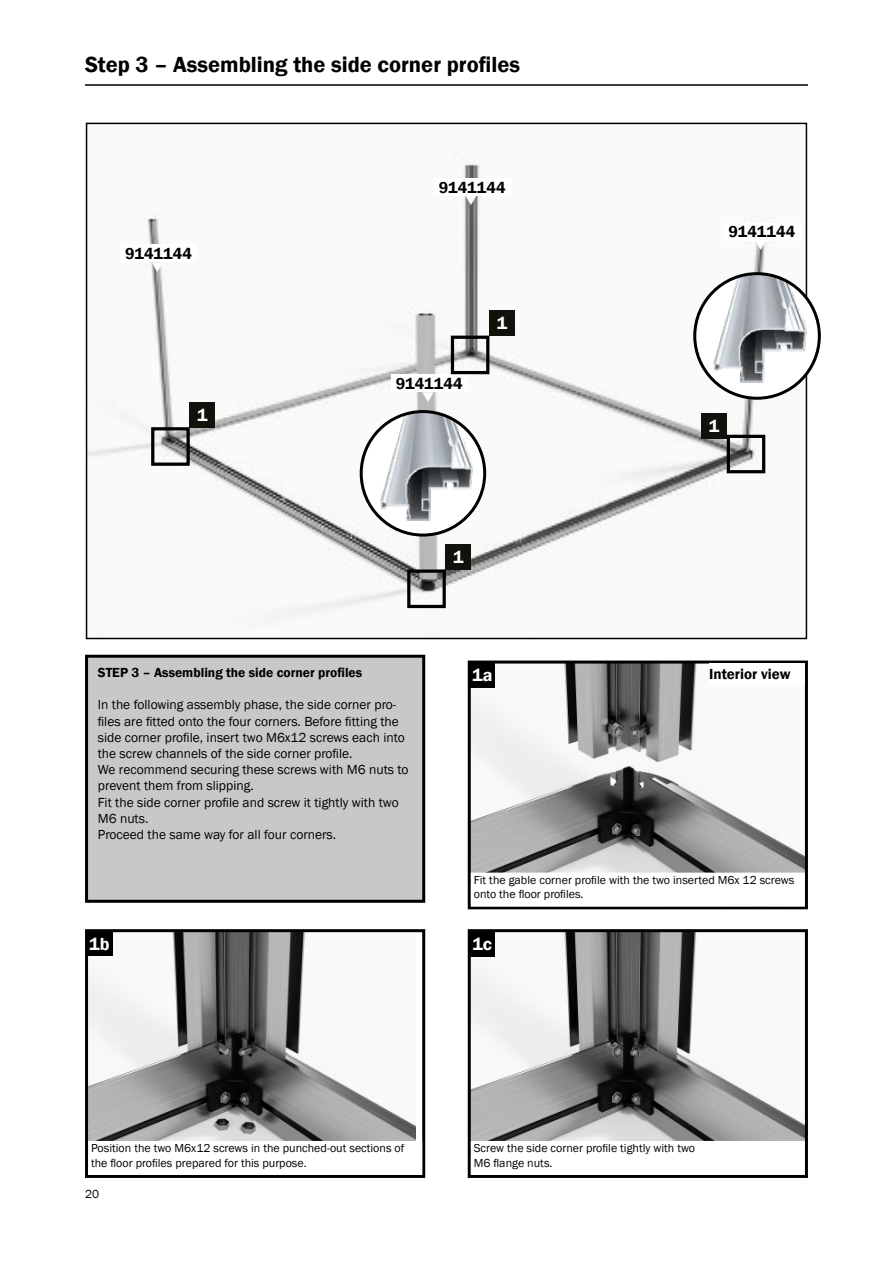
<style>
.page{position:relative;width:893px;height:1263px;background:#fff}
.page>*{position:absolute;margin:0;border:0;box-sizing:border-box;transform-origin:0 0}
.t1{font:600 22.5px "Franklin Gothic";color:#000}
.t2{font:600 18px "Franklin Gothic";color:#fff}
.t3{font:600 17.85px "Franklin Gothic";color:#fff}
.t4{font:600 16.2px "Franklin Gothic";letter-spacing:.01em;color:#000}
.t5{font:600 15px "Franklin Gothic";color:#020203}
.t6{font:13.5px/16.2px "Franklin Gothic";color:#000}
.t7{font:600 13.5px "Franklin Gothic";color:#000}
.t8{font:12px/14.4px "Franklin Gothic";color:#000}
</style>
<div class="page">
<hr style="left:85px;top:84px;width:723px;height:2px;background:#000">
<img style="left:89px;top:933px;width:326px;height:208px">
<div style="left:85px;top:929px;width:340px;height:249px;border:3px solid #000"></div>
<img style="left:472px;top:664px;width:332px;height:209px">
<div style="left:468px;top:660px;width:340px;height:249px;border:3px solid #000"></div>
<img style="left:89px;top:152px;width:715px;height:471px">
<div style="left:120px;top:245px;width:77px;height:17px;background:#fff"></div>
<img style="left:361px;top:412px;width:124px;height:123px;border-radius:62px">
<div style="left:360px;top:410px;width:126px;height:127px;border:3px solid #000;border-radius:50%"></div>
<div style="left:391px;top:374px;width:77px;height:18px;background:#fff"></div>
<div style="left:434px;top:178px;width:77px;height:18px;background:#fff"></div>
<div style="left:724px;top:223px;width:76px;height:18px;background:#fff"></div>
<img style="left:472px;top:933px;width:332px;height:208px">
<div style="left:468px;top:929px;width:340px;height:249px;border:3px solid #000"></div>
<div style="left:87px;top:656px;width:337px;height:245px;background:#c8c8c8"></div>
<div style="left:85px;top:655px;width:340px;height:248px;border:3px solid #000"></div>
<img style="left:695px;top:274px;width:124px;height:124px;border-radius:62px">
<div style="left:693px;top:272px;width:128px;height:128px;border:3px solid #000;border-radius:50%"></div>
<div style="left:407px;top:569px;width:39px;height:39px;border:3px solid #000"></div>
<div style="left:446px;top:544px;width:25px;height:25px;background:#12110c"></div>
<div style="left:87px;top:930px;width:25px;height:26px;background:#000"></div>
<div style="left:469px;top:662px;width:26px;height:26px;background:#000"></div>
<div style="left:709px;top:663px;width:96px;height:22px;background:#fff"></div>
<div style="left:469px;top:931px;width:26px;height:25px;background:#000"></div>
<div style="left:471px;top:873px;width:334px;height:34px;border:3px solid #fff"></div>
<div style="left:151px;top:427px;width:39px;height:39px;border:3px solid #000"></div>
<div style="left:190px;top:402px;width:25px;height:25px;background:#12110c"></div>
<div style="left:451px;top:336px;width:38px;height:38px;border:3px solid #000"></div>
<div style="left:489px;top:310px;width:26px;height:25px;background:#12110c"></div>
<div style="left:727px;top:435px;width:38px;height:38px;border:3px solid #000"></div>
<div style="left:702px;top:413px;width:25px;height:25px;background:#12110c"></div>
<svg style="left:152px;top:262px;width:11px;height:10px"></svg>
<svg style="left:423px;top:392px;width:11px;height:10px"></svg>
<svg style="left:465px;top:196px;width:12px;height:9px"></svg>
<svg style="left:755px;top:241px;width:12px;height:9px"></svg>
<h1 class="t1" style="left:85px;top:51px;width:436px">Step 3 – Assembling the side corner profiles</h1>
<p class="t4" style="left:125px;top:244px;width:68px">9141144</p>
<h3 class="t3" style="left:197px;top:404px;width:12px">1</h3>
<p class="t4" style="left:439px;top:177px;width:68px">9141144</p>
<p class="t4" style="left:396px;top:374px;width:68px">9141144</p>
<h3 class="t3" style="left:497px;top:312px;width:12px">1</h3>
<h3 class="t3" style="left:453px;top:546px;width:12px">1</h3>
<p class="t4" style="left:729px;top:222px;width:68px">9141144</p>
<h3 class="t3" style="left:709px;top:415px;width:12px">1</h3>
<p class="t7" style="left:98px;top:664px;width:266px">STEP 3 – Assembling the side corner profiles</p>
<p class="t6" style="left:98px;top:697px;width:312px">In the following assembly phase, the side corner pro&shy;files are fitted onto the four corners. Before fitting the side corner profile, insert two M6x12 screws each into the screw channels of the side corner profile.<br>We recommend securing these screws with M6 nuts to prevent them from slipping.<br>Fit the side corner profile and screw it tightly with two M6 nuts.<br>Proceed the same way for all four corners.</p>
<h2 class="t2" style="left:89px;top:932px;width:22px">1b</h2>
<h2 class="t2" style="left:472px;top:664px;width:22px">1a</h2>
<p class="t5" style="left:709px;top:665px;width:83px">Interior view</p>
<p class="t8" style="left:474px;top:873px;width:322px">Fit the gable corner profile with the two inserted M6x 12 screws onto the floor profiles.</p>
<h2 class="t2" style="left:472px;top:933px;width:21px">1c</h2>
<p class="t8" style="left:91px;top:1141px;width:315px">Position the two M6x12 screws in the punched-out sections of the floor profiles prepared for this purpose.</p>
<p class="t8" style="left:474px;top:1141px;width:223px">Screw the side corner profile tightly with two<br>M6 flange nuts.</p>
<p class="t8" style="left:85px;top:1187px;width:16px">20</p>
</div>
